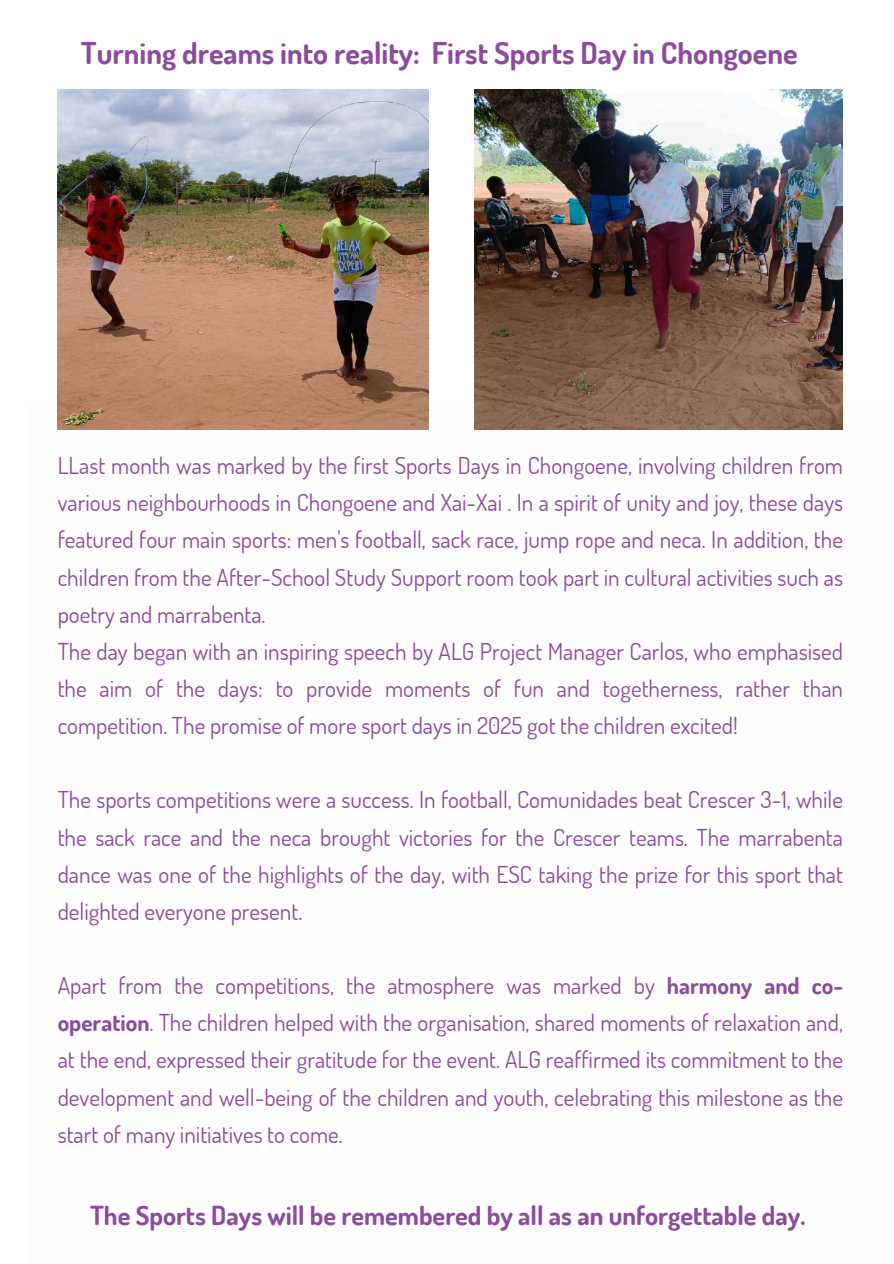
<style>
.page{position:relative;width:894px;height:1264px;background:#fff}
.page>*{position:absolute;margin:0;border:0;box-sizing:border-box;transform-origin:0 0}
.t1{font:700 30px "Dosis";color:#8c4c9e}
.t2{font:700 26.25px "Dosis";color:#8c4c9e}
.t3{font:23.25px/37.2px "Dosis";color:#8c4c9e;text-align:justify}
.s1{font-weight:700}
</style>
<div class="page">
<div style="left:28px;top:406px;width:865px;height:857px;background:#f9f9f9"></div>
<img style="left:58px;top:89px;width:370px;height:340px">
<img style="left:474px;top:89px;width:368px;height:340px">
<p class="t1" style="left:81px;top:34px;width:718px">Turning dreams into reality: First Sports Day in Chongoene</p>
<p class="t3" style="left:58px;top:446px;width:786px;text-align:left">LLast month was marked by the first Sports Days in Chongoene, involving children from various neighbourhoods in Chongoene and Xai-Xai . In a spirit of unity and joy, these days featured four main sports: men's football, sack race, jump rope and neca. In addition, the children from the After-School Study Support room took part in cultural activities such as poetry and marrabenta.<br>The day began with an inspiring speech by ALG Project Manager Carlos, who emphasised the aim of the days: to provide moments of fun and togetherness, rather than competition. The promise of more sport days in 2025 got the children excited!</p>
<p class="t3" style="left:58px;top:780px;width:786px">The sports competitions were a success. In football, Comunidades beat Crescer 3-1, while the sack race and the neca brought victories for the Crescer teams. The marrabenta dance was one of the highlights of the day, with ESC taking the prize for this sport that delighted everyone present.</p>
<p class="t3" style="left:58px;top:966px;width:786px">Apart from the competitions, the atmosphere was marked by <span class="s1">harmony and co&shy;operation</span>. The children helped with the organisation, shared moments of relaxation and, at the end, expressed their gratitude for the event. ALG reaffirmed its commitment to the development and well-being of the children and youth, celebrating this milestone as the start of many initiatives to come.</p>
<p class="t2" style="left:90px;top:1197px;width:716px">The Sports Days will be remembered by all as an unforgettable day.</p>
</div>
